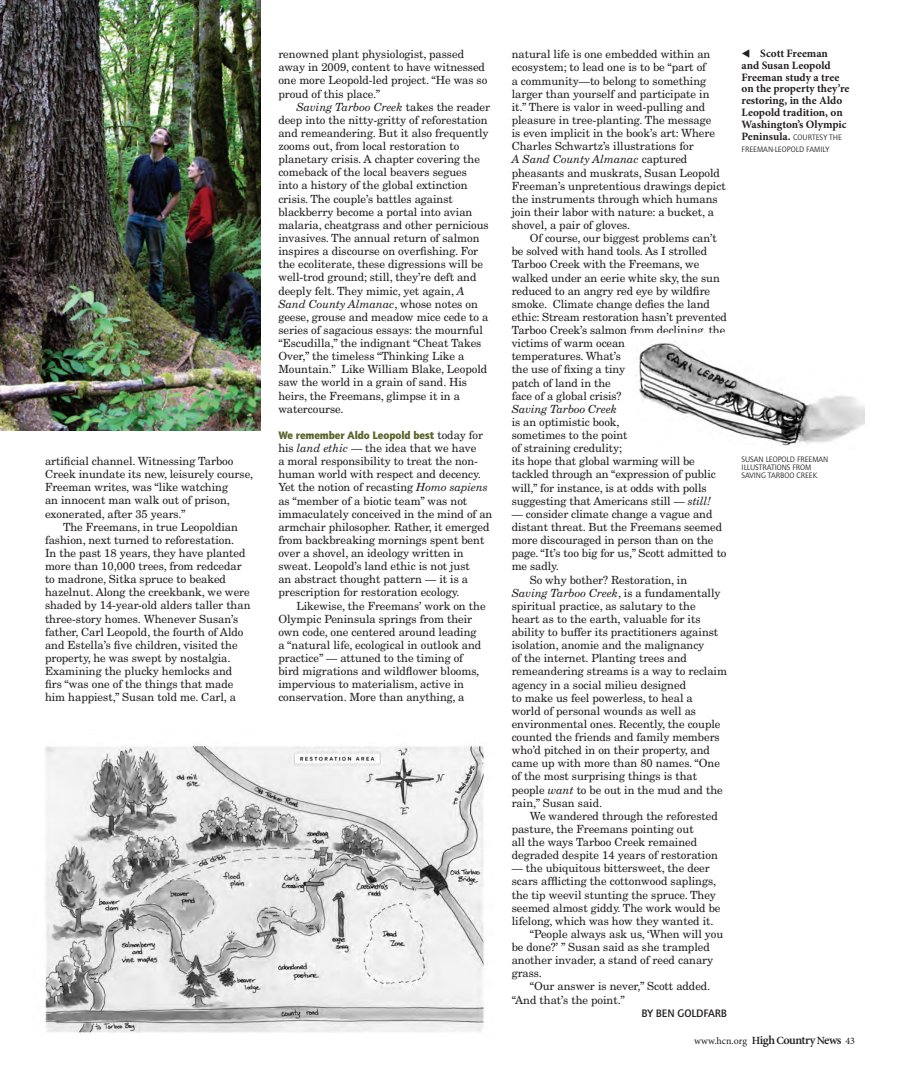
<style>
.page{position:relative;width:900px;height:1080px;background:#fff}
.page>*{position:absolute;margin:0;border:0;box-sizing:border-box;transform-origin:0 0}
.t1{font:11.25px/13.1px "New Century Schlbk";letter-spacing:-.005em;color:#231f20}
.t2{font:700 11.25px/11.9px "Minion Pro";color:#231f20}
.t3{font:italic 11.25px "New Century Schlbk";letter-spacing:-.01em;color:#231f20}
.t4{font:900 11.25px "Quay Sans";letter-spacing:-.005em;color:#5d652c}
.t5{font:500 11.25px "ITC Quay Sans";letter-spacing:-.005em;color:#231f20}
.t6{font:10px "Minion Pro";color:#231f20}
.t7{font:8.12px/8.1px "ITC Quay Sans";letter-spacing:-.005em;color:#231f20}
.s1{font-style:italic}
.s2{font-family:"New Century Schlbk";font-weight:400;color:#231f20}
.s3{font-family:"Minion Pro";font-weight:700;font-size:11.25px}
.s4{font-style:normal}
.s5{font-weight:600;font-size:11px}
.s6{font-weight:600;font-size:12.25px}
</style>
<div class="page">
<img style="left:0;top:0;width:260px;height:430px">
<img style="left:45px;top:745px;width:443px;height:288px">
<img style="left:636px;top:341px;width:228px;height:105px">
<p class="t1" style="left:45px;top:454px;width:210px">artificial channel. Witnessing Tarboo Creek inundate its new, leisurely course, Freeman writes, was “like watching<br>an innocent man walk out of prison, exonerated, after 35 years.”</p>
<p class="t1" style="left:45px;top:520px;width:207px;text-indent:18px">The Freemans, in true Leopoldian fashion, next turned to reforestation.<br>In the past 18 years, they have planted more than 10,000 trees, from redcedar to madrone, Sitka spruce to beaked hazelnut. Along the creekbank, we were shaded by 14-year-old alders taller than three-story homes. Whenever Susan’s father, Carl Leopold, the fourth of Aldo and Estella’s five children, visited the property, he was swept by nostalgia.<br>Examining the plucky hemlocks and firs “was one of the things that made him happiest,” Susan told me. Carl, a</p>
<p class="t1" style="left:278px;top:48px;width:211px">renowned plant physiologist, passed away in 2009, content to have witnessed one more Leopold-led project. “He was so proud of this place.”</p>
<p class="t1" style="left:278px;top:100px;width:213px;text-indent:18px"><span class="s1">Saving Tarboo Creek</span> takes the reader deep into the nitty-gritty of reforestation and remeandering. But it also frequently zooms out, from local restoration to planetary crisis. A chapter covering the comeback of the local beavers segues<br>into a history of the global extinction crisis. The couple’s battles against blackberry become a portal into avian malaria, cheatgrass and other pernicious invasives. The annual return of salmon inspires a discourse on overfishing. For the ecoliterate, these digressions will be well-trod ground; still, they’re deft and deeply felt. They mimic, yet again, <span class="s1">A Sand County Almanac</span>, whose notes on geese, grouse and meadow mice cede to a series of sagacious essays: the mournful “Escudilla,” the indignant “Cheat Takes Over,” the timeless “Thinking Like a Mountain.” Like William Blake, Leopold saw the world in a grain of sand. His heirs, the Freemans, glimpse it in a watercourse.</p>
<p class="t4" style="left:278px;top:429px;width:206px">We remember Aldo Leopold best <span class="s2">today for</span></p>
<p class="t1" style="left:278px;top:441px;width:216px">his <span class="s1">land ethic</span> — the idea that we have<br>a moral responsibility to treat the non&shy;human world with respect and decency.<br>Yet the notion of recasting <span class="s1">Homo sapiens </span>as “member of a biotic team” was not immaculately conceived in the mind of an armchair philosopher. Rather, it emerged from backbreaking mornings spent bent over a shovel, an ideology written in sweat. Leopold’s land ethic is not just<br>an abstract thought pattern — it is a prescription for restoration ecology.</p>
<p class="t1" style="left:278px;top:599px;width:209px;text-indent:18px">Likewise, the Freemans’ work on the Olympic Peninsula springs from their own code, one centered around leading<br>a “natural life, ecological in outlook and practice” — attuned to the timing of bird migrations and wildflower blooms, impervious to materialism, active in conservation. More than anything, a</p>
<p class="t2" style="left:742px;top:47px;width:109px">▼ Scott Freeman<br>and Susan Leopold<br>Freeman study a tree on the property they’re restoring, in the Aldo<br>Leopold tradition, on<br>Washington’s Olympic</p>
<p class="t7" style="left:742px;top:131px;width:102px;line-height:11.9px"><span class="s3">Peninsula.</span> COURTESY THE<br>FREEMAN-LEOPOLD FAMILY</p>
<p class="t1" style="left:512px;top:48px;width:216px">natural life is one embedded within an ecosystem; to lead one is to be “part of<br>a community—to belong to something larger than yourself and participate in it.” There is valor in weed-pulling and pleasure in tree-planting. The message<br>is even implicit in the book’s art: Where Charles Schwartz’s illustrations for<br><span class="s1">A Sand County Almanac</span> captured pheasants and muskrats, Susan Leopold Freeman’s unpretentious drawings depict the instruments through which humans join their labor with nature: a bucket, a shovel, a pair of gloves.</p>
<p class="t1" style="left:512px;top:232px;width:217px;text-indent:18px">Of course, our biggest problems can’t be solved with hand tools. As I strolled<br>Tarboo Creek with the Freemans, we walked under an eerie white sky, the sun reduced to an angry red eye by wildfire smoke. Climate change defies the land ethic: Stream restoration hasn’t prevented<br>Tarboo Creek’s salmon from declining, the victims of warm ocean<br>temperatures. What’s<br>the use of fixing a tiny<br>patch of land in the<br>face of a global crisis?</p>
<p class="t3" style="left:512px;top:402px;width:107px">Saving Tarboo Creek</p>
<p class="t1" style="left:512px;top:415px;width:206px">is an optimistic book,<br>sometimes to the point<br>of straining credulity;<br>its hope that global warming will be tackled through an “expression of public will,” for instance, is at odds with polls suggesting that Americans still — <span class="s1">still!</span></p>
<p class="t1" style="left:512px;top:507px;width:202px">— consider climate change a vague and</p>
<p class="t1" style="left:512px;top:520px;width:212px">distant threat. But the Freemans seemed</p>
<p class="t1" style="left:512px;top:534px;width:203px">more discouraged in person than on the</p>
<p class="t1" style="left:512px;top:547px;width:216px">page. “It’s too big for us,” Scott admitted to</p>
<p class="t1" style="left:512px;top:560px;width:49px">me sadly.</p>
<p class="t1" style="left:530px;top:573px;width:159px">So why bother? Restoration, in</p>
<p class="t3" style="left:512px;top:586px;width:210px">Saving Tarboo Creek<span class="s4">, is a fundamentally</span></p>
<p class="t1" style="left:512px;top:599px;width:185px">spiritual practice, as salutary to the</p>
<p class="t1" style="left:512px;top:612px;width:190px">heart as to the earth, valuable for its</p>
<p class="t1" style="left:512px;top:625px;width:208px">ability to buffer its practitioners against</p>
<p class="t1" style="left:512px;top:639px;width:194px">isolation, anomie and the malignancy</p>
<p class="t1" style="left:512px;top:652px;width:177px">of the internet. Planting trees and</p>
<p class="t1" style="left:512px;top:665px;width:217px">remeandering streams is a way to reclaim</p>
<p class="t1" style="left:512px;top:678px;width:176px">agency in a social milieu designed</p>
<p class="t1" style="left:512px;top:691px;width:183px">to make us feel powerless, to heal a</p>
<p class="t1" style="left:512px;top:704px;width:186px">world of personal wounds as well as</p>
<p class="t1" style="left:512px;top:717px;width:210px">environmental ones. Recently, the couple</p>
<p class="t1" style="left:512px;top:730px;width:210px">counted the friends and family members</p>
<p class="t1" style="left:512px;top:744px;width:200px">who’d pitched in on their property, and</p>
<p class="t1" style="left:512px;top:757px;width:210px">came up with more than 80 names. “One</p>
<p class="t1" style="left:512px;top:770px;width:187px">of the most surprising things is that</p>
<p class="t1" style="left:512px;top:783px;width:213px">people <span class="s1">want</span> to be out in the mud and the</p>
<p class="t1" style="left:512px;top:796px;width:92px">rain,” Susan said.</p>
<p class="t1" style="left:530px;top:809px;width:190px">We wandered through the reforested</p>
<p class="t1" style="left:512px;top:822px;width:184px">pasture, the Freemans pointing out</p>
<p class="t1" style="left:512px;top:835px;width:187px">all the ways Tarboo Creek remained</p>
<p class="t1" style="left:512px;top:849px;width:208px">degraded despite 14 years of restoration</p>
<p class="t1" style="left:512px;top:862px;width:200px">— the ubiquitous bittersweet, the deer</p>
<p class="t1" style="left:512px;top:875px;width:206px">scars afflicting the cottonwood saplings,</p>
<p class="t1" style="left:512px;top:888px;width:206px">the tip weevil stunting the spruce. They</p>
<p class="t1" style="left:512px;top:901px;width:210px">seemed almost giddy. The work would be</p>
<p class="t1" style="left:512px;top:914px;width:203px">lifelong, which was how they wanted it.</p>
<p class="t1" style="left:530px;top:927px;width:195px">“People always ask us, ‘When will you</p>
<p class="t1" style="left:512px;top:941px;width:200px">be done?’ ” Susan said as she trampled</p>
<p class="t1" style="left:512px;top:954px;width:203px">another invader, a stand of reed canary</p>
<p class="t1" style="left:512px;top:967px;width:32px">grass.</p>
<p class="t1" style="left:530px;top:980px;width:182px">“Our answer is never,” Scott added.</p>
<p class="t1" style="left:512px;top:993px;width:115px">“And that’s the point.”</p>
<p class="t5" style="left:642px;top:1007px;width:87px">BY BEN GOLDFARB</p>
<p class="t6" style="left:694px;top:1034px;width:162px">www.hcn.org <span class="s5">H</span><span class="s6">igh</span><span class="s5">C</span><span class="s6">ountry</span><span class="s5">N</span><span class="s6">ews</span> 43</p>
<p class="t7" style="left:742px;top:455px;width:88px">SUSAN LEOPOLD FREEMAN<br>ILLUSTRATIONS FROM<br>SAVING TARBOO CREEK</p>
</div>
